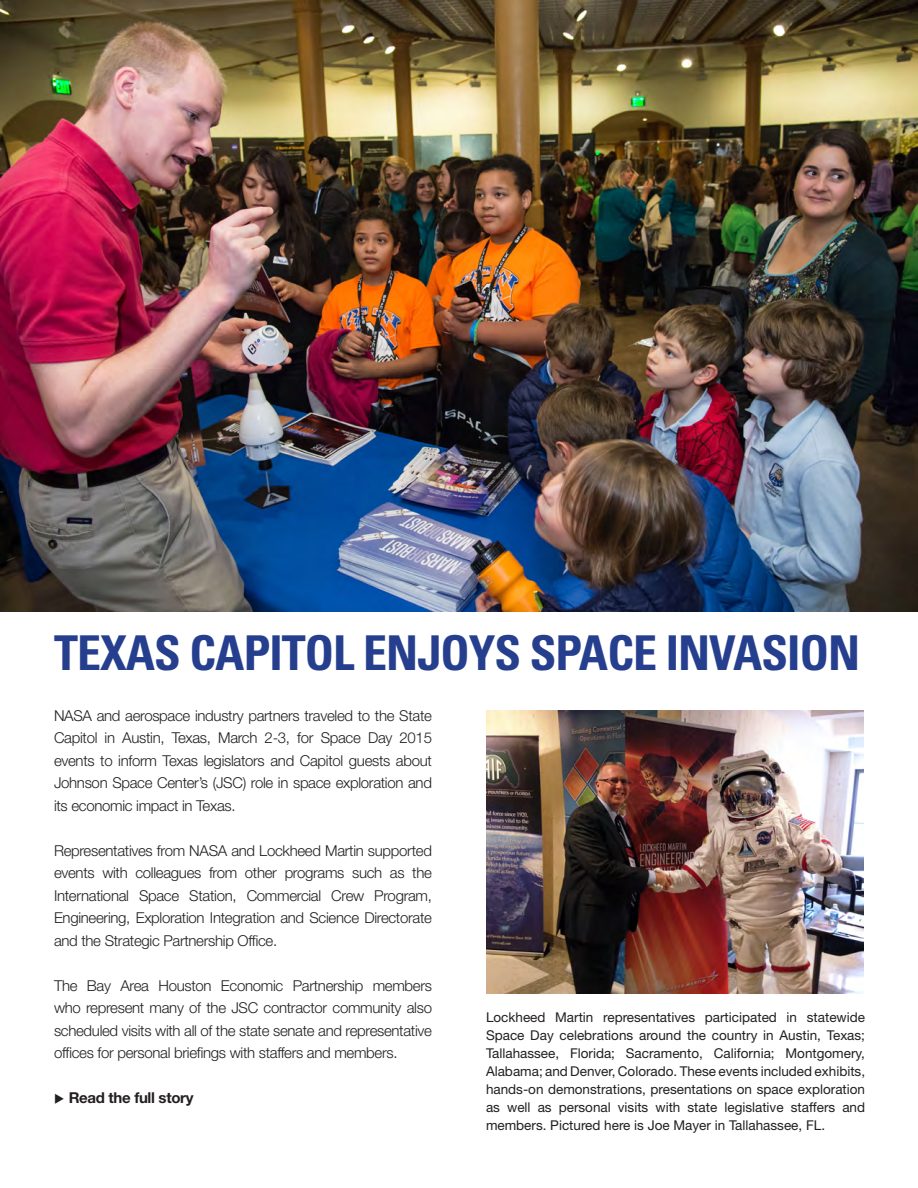
<style>
.page{position:relative;width:918px;height:1188px;background:#fff}
.page>*{position:absolute;margin:0;border:0;box-sizing:border-box;transform-origin:0 0}
.t1{font:700 condensed 48px "Univers LT Std";letter-spacing:-.02em;color:#253f8e}
.t2{font:300 15px/22.5px "Helvetica Neue LT Std";letter-spacing:-.02em;color:#231f20;text-align:justify}
.t3{font:700 15px "Helvetica Neue LT Std";letter-spacing:-.02em;color:#231f20}
.t4{font:13.5px/18px "Helvetica Neue LT Std";color:#231f20;text-align:justify}
</style>
<div class="page">
<img style="left:0;top:0;width:918px;height:611px">
<img style="left:486px;top:710px;width:378px;height:284px">
<p class="t1" style="left:54px;top:624px;width:808px">TEXAS CAPITOL ENJOYS SPACE INVASION</p>
<p class="t2" style="left:54px;top:704px;width:380px">NASA and aerospace industry partners traveled to the State Capitol in Austin, Texas, March 2-3, for Space Day 2015 events to inform Texas legislators and Capitol guests about Johnson Space Center’s (JSC) role in space exploration and its economic impact in Texas.</p>
<p class="t2" style="left:54px;top:839px;width:380px">Representatives from NASA and Lockheed Martin supported events with colleagues from other programs such as the International Space Station, Commercial Crew Program, Engineering, Exploration Integration and Science Directorate and the Strategic Partnership Office.</p>
<p class="t2" style="left:54px;top:974px;width:380px">The Bay Area Houston Economic Partnership members who represent many of the JSC contractor community also scheduled visits with all of the state senate and representative offices for personal briefings with staffers and members.</p>
<p class="t3" style="left:54px;top:1089px;width:141px">◆ Read the full story</p>
<p class="t4" style="left:486px;top:1008px;width:381px">Lockheed Martin representatives participated in statewide Space Day celebrations around the country in Austin, Texas; Tallahassee, Florida; Sacramento, California; Montgomery, Alabama; and Denver, Colorado. These events included exhibits, hands-on demonstrations, presentations on space exploration as well as personal visits with state legislative staffers and members. Pictured here is Joe Mayer in Tallahassee, FL.</p>
</div>
